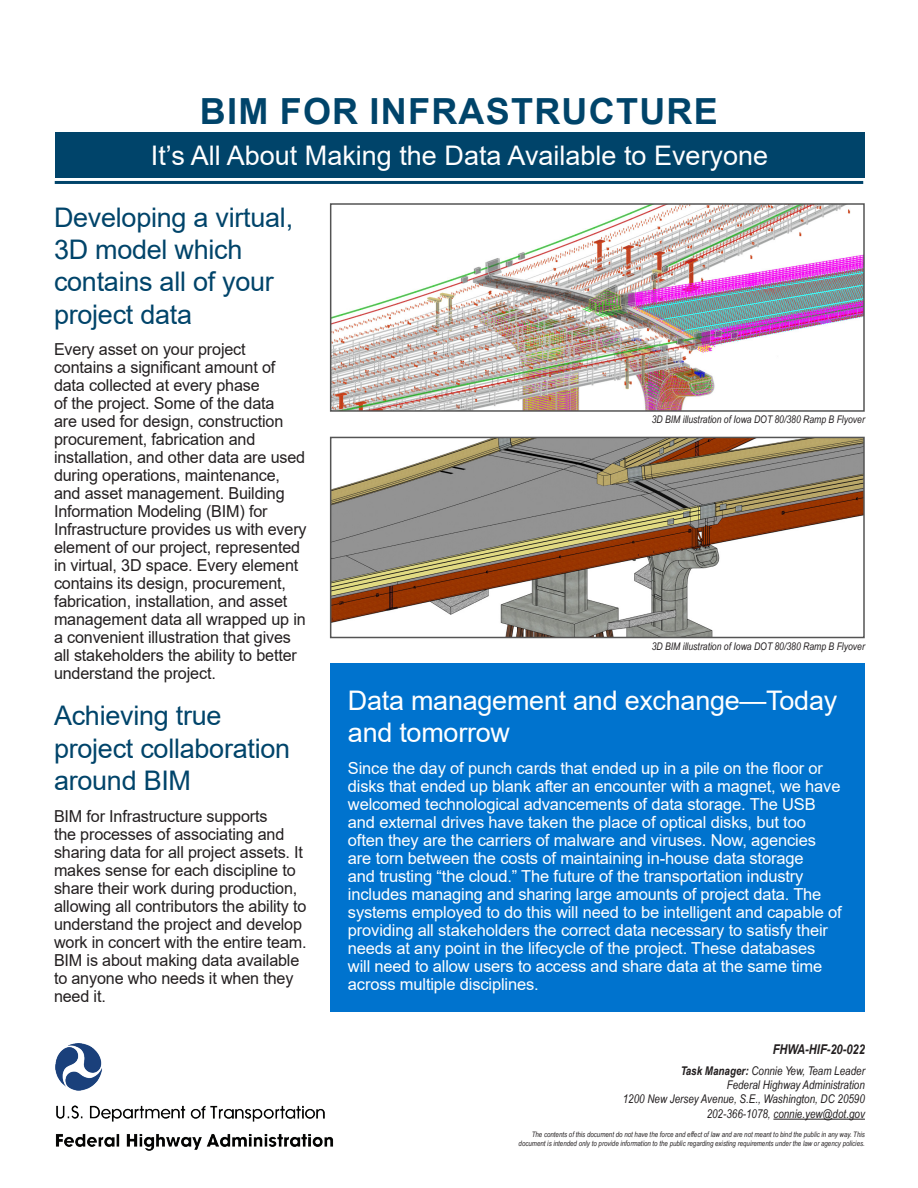
<style>
.page{position:relative;width:918px;height:1188px;background:#fff}
.page>*{position:absolute;margin:0;border:0;box-sizing:border-box;transform-origin:0 0}
.Flyer_Title{font:700 36px "Arial";letter-spacing:.035em;color:#00446a}
.Header_1{font:27px/32.4px "Arial";letter-spacing:-.01em;color:#00446a}
.Flyer_Title-2{font:27px "Arial";color:#fff}
.Header_1-2{font:27px/32.4px "Arial";letter-spacing:-.01em;color:#fff}
.Paragraph_Text{font:16.5px/18px "Arial";letter-spacing:-.01em;color:#231f20}
.Paragraph_Text-2{font:16.5px/18px "Arial";letter-spacing:-.01em;color:#fff}
.Footer_Info{font:italic 700 13.5px "Arial Narrow";color:#231f20}
.Footer_Info-2{font:italic 12px "Arial Narrow";color:#231f20}
.Footer_Info-3{font:italic 10.5px "Arial Narrow";color:#231f20}
.Footer_Info-4{font:italic 7.5px/9px "Arial Narrow";color:#231f20;text-align:right}
.s1{font-weight:700}
</style>
<div class="page">
<div style="left:55px;top:132px;width:810px;height:45px;background:#00446a"></div>
<hr style="left:55px;top:181px;width:808px;height:3px;background:#00446a">
<img style="left:333px;top:206px;width:529px;height:203px">
<div style="left:330px;top:203px;width:535px;height:209px;border:2px solid #545454"></div>
<img style="left:333px;top:440px;width:529px;height:195px">
<div style="left:330px;top:437px;width:535px;height:201px;border:2px solid #545454"></div>
<div style="left:330px;top:663px;width:535px;height:349px;background:#0073ce"></div>
<img style="left:55px;top:1044px;width:279px;height:107px">
<hr style="left:773px;top:1119px;width:92px;height:1px;background:#231f20">
<p class="Flyer_Title" style="left:200px;top:86px;width:519px">BIM FOR INFRASTRUCTURE</p>
<p class="Flyer_Title-2" style="left:151px;top:136px;width:619px">It’s All About Making the Data Available to Everyone</p>
<h1 class="Header_1" style="left:54px;top:201px;width:241px">Developing a virtual,<br>3D model which contains all of your project data</h1>
<p class="Paragraph_Text" style="left:54px;top:340px;width:254px">Every asset on your project contains a significant amount of data collected at every phase<br>of the project. Some of the data<br>are used for design, construction procurement, fabrication and installation, and other data are used during operations, maintenance, and asset management. Building Information Modeling (BIM) for Infrastructure provides us with every element of our project, represented in virtual, 3D space. Every element contains its design, procurement, fabrication, installation, and asset management data all wrapped up in a convenient illustration that gives all stakeholders the ability to better understand the project.</p>
<h1 class="Header_1" style="left:54px;top:699px;width:238px">Achieving true project collaboration around BIM</h1>
<p class="Paragraph_Text" style="left:54px;top:807px;width:254px">BIM for Infrastructure supports<br>the processes of associating and sharing data for all project assets. It makes sense for each discipline to share their work during production, allowing all contributors the ability to understand the project and develop work in concert with the entire team.<br>BIM is about making data available to anyone who needs it when they need it.</p>
<p class="Footer_Info-3" style="left:652px;top:412px;width:215px">3D BIM illustration of Iowa DOT 80/380 Ramp B Flyover</p>
<p class="Footer_Info-3" style="left:652px;top:639px;width:215px">3D BIM illustration of Iowa DOT 80/380 Ramp B Flyover</p>
<h1 class="Header_1-2" style="left:348px;top:684px;width:491px">Data management and exchange—Today and tomorrow</h1>
<p class="Paragraph_Text-2" style="left:348px;top:759px;width:495px">Since the day of punch cards that ended up in a pile on the floor or disks that ended up blank after an encounter with a magnet, we have welcomed technological advancements of data storage. The USB and external drives have taken the place of optical disks, but too often they are the carriers of malware and viruses. Now, agencies are torn between the costs of maintaining in-house data storage<br>and trusting “the cloud.” The future of the transportation industry includes managing and sharing large amounts of project data. The systems employed to do this will need to be intelligent and capable of providing all stakeholders the correct data necessary to satisfy their needs at any point in the lifecycle of the project. These databases will need to allow users to access and share data at the same time across multiple disciplines.</p>
<p class="Footer_Info" style="left:773px;top:1039px;width:94px">FHWA-HIF-20-022</p>
<p class="Footer_Info-2" style="left:681px;top:1062px;width:186px"><span class="s1">Task Manager:</span> Connie Yew, Team Leader</p>
<p class="Footer_Info-2" style="left:727px;top:1077px;width:140px">Federal Highway Administration</p>
<p class="Footer_Info-2" style="left:623px;top:1091px;width:244px">1200 New Jersey Avenue, S.E., Washington, DC 20590</p>
<p class="Footer_Info-2" style="left:707px;top:1105px;width:160px">202-366-1078, connie.yew@dot.gov</p>
<p class="Footer_Info-4" style="left:519px;top:1130px;width:348px">The contents of this document do not have the force and effect of law and are not meant to bind the public in any way. This document is intended only to provide information to the public regarding existing requirements under the law or agency policies.</p>
</div>
